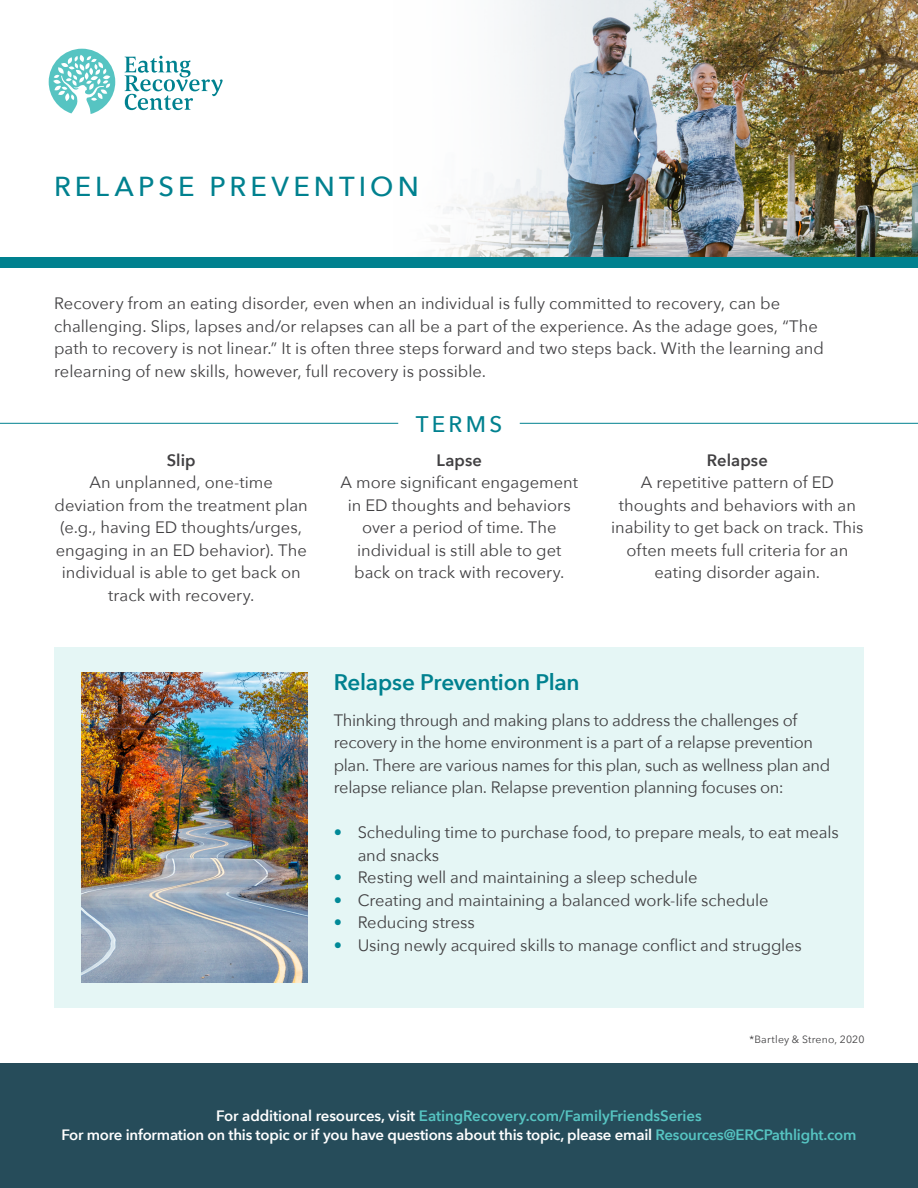
<style>
.page{position:relative;width:918px;height:1188px;background:#fff}
.page>*{position:absolute;margin:0;border:0;box-sizing:border-box;transform-origin:0 0}
.t1{font:500 27.45px "Avenir Next";letter-spacing:.15em;color:#00818f}
.t2{font:600 22.5px "Avenir Next";letter-spacing:-.01em;color:#00818f}
.t3{font:500 22.5px "Avenir Next";letter-spacing:.15em;color:#00818f}
.t4{font:16.5px/22.5px "Avenir Next";letter-spacing:-.005em;color:#414042}
.t5{font:600 16.5px "Avenir Next";letter-spacing:.005em;color:#414042}
.t6{font:600 15px/19.5px "Avenir Next";letter-spacing:-.015em;color:#fff;text-align:center}
.t7{font:10.5px "Avenir Next";letter-spacing:.02em;color:#414042}
.s1{color:#008997}
.s2{color:#56c4c2}
</style>
<div class="page">
<img style="left:625px;top:0;width:293px;height:257px">
<svg style="left:49px;top:49px;width:66px;height:65px"></svg>
<svg style="left:125px;top:56px;width:98px;height:54px"></svg>
<svg style="left:435px;top:0;width:190px;height:257px"></svg>
<div style="left:0;top:257px;width:918px;height:11px;background:#00818f"></div>
<hr style="left:520px;top:423px;width:398px;height:1px;background:#00818f">
<hr style="left:0;top:423px;width:398px;height:1px;background:#00818f">
<div style="left:0;top:1064px;width:918px;height:124px;background:#264c5a"></div>
<div style="left:54px;top:647px;width:810px;height:361px;background:#e5f6f5"></div>
<img style="left:81px;top:673px;width:227px;height:310px">
<h1 class="t1" style="left:54px;top:163px;width:366px">RELAPSE PREVENTION</h1>
<p class="t4" style="left:54px;top:291px;width:771px">Recovery from an eating disorder, even when an individual is fully committed to recovery, can be challenging. Slips, lapses and/or relapses can all be a part of the experience. As the adage goes, “The path to recovery is not linear.” It is often three steps forward and two steps back. With the learning and relearning of new skills, however, full recovery is possible.</p>
<h2 class="t3" style="left:416px;top:405px;width:88px">TERMS</h2>
<p class="t5" style="left:707px;top:446px;width:63px">Relapse</p>
<p class="t4" style="left:611px;top:471px;width:254px;text-align:center">A repetitive pattern of ED thoughts and behaviors with an inability to get back on track. This often meets full criteria for an eating disorder again.</p>
<p class="t5" style="left:167px;top:446px;width:30px">Slip</p>
<p class="t4" style="left:55px;top:471px;width:255px;text-align:center">An unplanned, one-time deviation from the treatment plan (e.g., having ED thoughts/urges, engaging in an ED behavior). The individual is able to get back on track with recovery.</p>
<p class="t5" style="left:437px;top:446px;width:47px">Lapse</p>
<p class="t4" style="left:341px;top:471px;width:239px;text-align:center">A more significant engagement in ED thoughts and behaviors over a period of time. The individual is still able to get back on track with recovery.</p>
<h2 class="t2" style="left:334px;top:663px;width:248px">Relapse Prevention Plan</h2>
<p class="t4" style="left:334px;top:708px;width:498px">Thinking through and making plans to address the challenges of recovery in the home environment is a part of a relapse prevention plan. There are various names for this plan, such as wellness plan and relapse reliance plan. Relapse prevention planning focuses on:</p>
<p class="t4" style="left:358px;top:821px;width:482px;text-indent:-24px"><span class="s1">•</span> Scheduling time to purchase food, to prepare meals, to eat meals and snacks</p>
<p class="t4" style="left:334px;top:866px;width:365px"><span class="s1">•</span> Resting well and maintaining a sleep schedule</p>
<p class="t4" style="left:334px;top:888px;width:436px"><span class="s1">•</span> Creating and maintaining a balanced work-life schedule</p>
<p class="t4" style="left:334px;top:911px;width:143px"><span class="s1">•</span> Reducing stress</p>
<p class="t4" style="left:334px;top:933px;width:470px"><span class="s1">•</span> Using newly acquired skills to manage conflict and struggles</p>
<p class="t7" style="left:750px;top:1030px;width:117px">*Bartley &amp; Streno, 2020</p>
<p class="t6" style="left:62px;top:1105px;width:796px">For additional resources, visit <span class="s2">EatingRecovery.com/FamilyFriendsSeries<br></span>For more information on this topic or if you have questions about this topic, please email <span class="s2">Resources@ERCPathlight.com</span></p>
</div>
